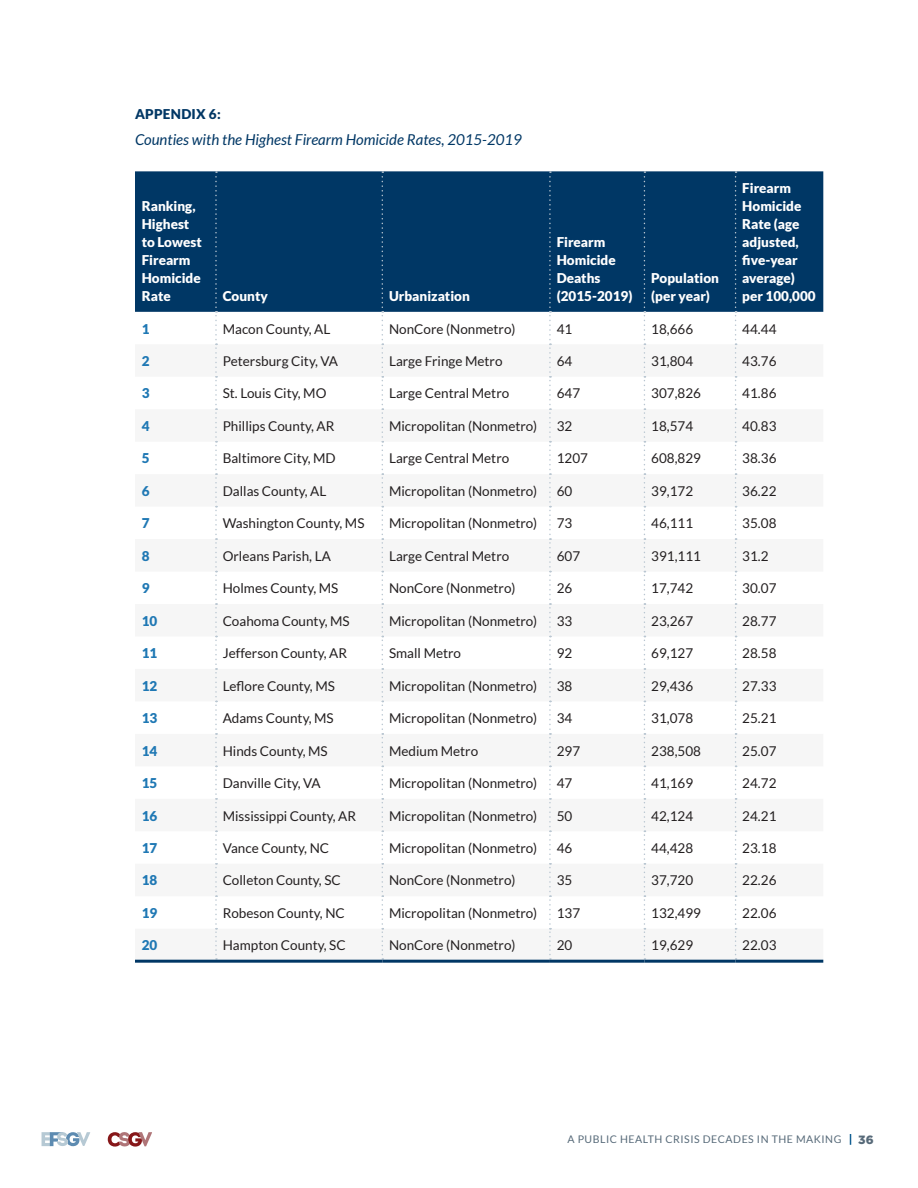
<style>
.page{position:relative;width:918px;height:1188px;background:#fff}
.page>*{position:absolute;margin:0;border:0;box-sizing:border-box;transform-origin:0 0}
.FigureTitle{font:italic 15px "Lato";color:#003765}
.Table_Text{font:13.5px "Lato";color:#231f20}
.Table_H1{font:900 13.5px/18px "Lato";color:#fff}
.Table_H2{font:900 13.5px "Lato";color:#1f78b4}
.Figure{font:900 13.5px "Lato";letter-spacing:.02em;color:#003765}
.t1{font:900 12px "Gotham";color:#576a79}
.t2{font:10.5px "Lato";letter-spacing:.05em;color:#576a79}
</style>
<div class="page">
<svg style="left:42px;top:1132px;width:48px;height:15px"></svg>
<svg style="left:108px;top:1132px;width:44px;height:15px"></svg>
<div style="left:135px;top:171px;width:688px;height:141px;background:#003765"></div>
<svg style="left:215px;top:171px;width:2px;height:789px"></svg>
<svg style="left:382px;top:171px;width:1px;height:789px"></svg>
<svg style="left:549px;top:171px;width:2px;height:789px"></svg>
<svg style="left:644px;top:171px;width:1px;height:789px"></svg>
<svg style="left:735px;top:171px;width:2px;height:789px"></svg>
<hr style="left:135px;top:960px;width:81px;height:3px;background:#003765">
<hr style="left:216px;top:960px;width:166px;height:3px;background:#003765">
<hr style="left:382px;top:960px;width:168px;height:3px;background:#003765">
<hr style="left:550px;top:960px;width:94px;height:3px;background:#003765">
<hr style="left:644px;top:960px;width:92px;height:3px;background:#003765">
<hr style="left:736px;top:960px;width:87px;height:3px;background:#003765">
<p class="Figure" style="left:135px;top:106px;width:87px">APPENDIX 6:</p>
<p class="FigureTitle" style="left:135px;top:131px;width:388px">Counties with the Highest Firearm Homicide Rates, 2015-2019</p>
<p class="Table_H1" style="left:142px;top:197px;width:62px">Ranking,<br>Highest to Lowest<br>Firearm<br>Homicide<br>Rate</p>
<p class="Table_H1" style="left:223px;top:287px;width:47px">County</p>
<p class="Table_H1" style="left:389px;top:287px;width:82px">Urbanization</p>
<p class="Table_H1" style="left:557px;top:233px;width:77px">Firearm<br>Homicide<br>Deaths (2015-2019)</p>
<p class="Table_H1" style="left:651px;top:269px;width:69px">Population (per year)</p>
<p class="Table_H1" style="left:742px;top:179px;width:75px">Firearm<br>Homicide<br>Rate (age adjusted, five-year average) per 100,000</p>
<p class="Table_H2" style="left:142px;top:321px;width:9px">1</p>
<p class="Table_Text" style="left:223px;top:321px;width:109px">Macon County, AL</p>
<p class="Table_Text" style="left:389px;top:321px;width:128px">NonCore (Nonmetro)</p>
<p class="Table_Text" style="left:557px;top:321px;width:17px">41</p>
<p class="Table_Text" style="left:651px;top:321px;width:44px">18,666</p>
<p class="Table_Text" style="left:742px;top:321px;width:36px">44.44</p>
<p class="Table_H2" style="left:142px;top:353px;width:9px">2</p>
<p class="Table_Text" style="left:223px;top:354px;width:117px">Petersburg City, VA</p>
<p class="Table_Text" style="left:389px;top:354px;width:115px">Large Fringe Metro</p>
<p class="Table_Text" style="left:557px;top:354px;width:17px">64</p>
<p class="Table_Text" style="left:651px;top:354px;width:44px">31,804</p>
<p class="Table_Text" style="left:742px;top:354px;width:36px">43.76</p>
<p class="Table_H2" style="left:142px;top:386px;width:9px">3</p>
<p class="Table_Text" style="left:223px;top:386px;width:105px">St. Louis City, MO</p>
<p class="Table_Text" style="left:389px;top:386px;width:122px">Large Central Metro</p>
<p class="Table_Text" style="left:557px;top:386px;width:25px">647</p>
<p class="Table_Text" style="left:651px;top:386px;width:51px">307,826</p>
<p class="Table_Text" style="left:742px;top:386px;width:36px">41.86</p>
<p class="Table_H2" style="left:142px;top:418px;width:9px">4</p>
<p class="Table_Text" style="left:223px;top:418px;width:113px">Phillips County, AR</p>
<p class="Table_Text" style="left:389px;top:418px;width:150px">Micropolitan (Nonmetro)</p>
<p class="Table_Text" style="left:557px;top:418px;width:17px">32</p>
<p class="Table_Text" style="left:651px;top:418px;width:44px">18,574</p>
<p class="Table_Text" style="left:742px;top:418px;width:36px">40.83</p>
<p class="Table_H2" style="left:142px;top:451px;width:9px">5</p>
<p class="Table_Text" style="left:223px;top:451px;width:115px">Baltimore City, MD</p>
<p class="Table_Text" style="left:389px;top:451px;width:122px">Large Central Metro</p>
<p class="Table_Text" style="left:557px;top:451px;width:33px">1207</p>
<p class="Table_Text" style="left:651px;top:451px;width:51px">608,829</p>
<p class="Table_Text" style="left:742px;top:451px;width:36px">38.36</p>
<p class="Table_H2" style="left:142px;top:483px;width:9px">6</p>
<p class="Table_Text" style="left:223px;top:483px;width:105px">Dallas County, AL</p>
<p class="Table_Text" style="left:389px;top:483px;width:150px">Micropolitan (Nonmetro)</p>
<p class="Table_Text" style="left:557px;top:483px;width:17px">60</p>
<p class="Table_Text" style="left:651px;top:483px;width:44px">39,172</p>
<p class="Table_Text" style="left:742px;top:483px;width:36px">36.22</p>
<p class="Table_H2" style="left:142px;top:515px;width:9px">7</p>
<p class="Table_Text" style="left:223px;top:516px;width:143px">Washington County, MS</p>
<p class="Table_Text" style="left:389px;top:516px;width:150px">Micropolitan (Nonmetro)</p>
<p class="Table_Text" style="left:557px;top:516px;width:17px">73</p>
<p class="Table_Text" style="left:651px;top:516px;width:44px">46,111</p>
<p class="Table_Text" style="left:742px;top:516px;width:36px">35.08</p>
<p class="Table_H2" style="left:142px;top:548px;width:9px">8</p>
<p class="Table_Text" style="left:223px;top:548px;width:110px">Orleans Parish, LA</p>
<p class="Table_Text" style="left:389px;top:548px;width:122px">Large Central Metro</p>
<p class="Table_Text" style="left:557px;top:548px;width:25px">607</p>
<p class="Table_Text" style="left:651px;top:548px;width:51px">391,111</p>
<p class="Table_Text" style="left:742px;top:548px;width:28px">31.2</p>
<p class="Table_H2" style="left:142px;top:580px;width:9px">9</p>
<p class="Table_Text" style="left:223px;top:581px;width:117px">Holmes County, MS</p>
<p class="Table_Text" style="left:389px;top:581px;width:128px">NonCore (Nonmetro)</p>
<p class="Table_Text" style="left:557px;top:581px;width:17px">26</p>
<p class="Table_Text" style="left:651px;top:581px;width:44px">17,742</p>
<p class="Table_Text" style="left:742px;top:581px;width:36px">30.07</p>
<p class="Table_H2" style="left:142px;top:613px;width:17px">10</p>
<p class="Table_Text" style="left:223px;top:613px;width:129px">Coahoma County, MS</p>
<p class="Table_Text" style="left:389px;top:613px;width:150px">Micropolitan (Nonmetro)</p>
<p class="Table_Text" style="left:557px;top:613px;width:17px">33</p>
<p class="Table_Text" style="left:651px;top:613px;width:44px">23,267</p>
<p class="Table_Text" style="left:742px;top:613px;width:36px">28.77</p>
<p class="Table_H2" style="left:142px;top:645px;width:17px">11</p>
<p class="Table_Text" style="left:223px;top:646px;width:126px">Jefferson County, AR</p>
<p class="Table_Text" style="left:389px;top:646px;width:74px">Small Metro</p>
<p class="Table_Text" style="left:557px;top:646px;width:17px">92</p>
<p class="Table_Text" style="left:651px;top:646px;width:44px">69,127</p>
<p class="Table_Text" style="left:742px;top:646px;width:36px">28.58</p>
<p class="Table_H2" style="left:142px;top:678px;width:17px">12</p>
<p class="Table_Text" style="left:223px;top:678px;width:114px">Leflore County, MS</p>
<p class="Table_Text" style="left:389px;top:678px;width:150px">Micropolitan (Nonmetro)</p>
<p class="Table_Text" style="left:557px;top:678px;width:17px">38</p>
<p class="Table_Text" style="left:651px;top:678px;width:44px">29,436</p>
<p class="Table_Text" style="left:742px;top:678px;width:36px">27.33</p>
<p class="Table_H2" style="left:142px;top:710px;width:17px">13</p>
<p class="Table_Text" style="left:223px;top:711px;width:112px">Adams County, MS</p>
<p class="Table_Text" style="left:389px;top:711px;width:150px">Micropolitan (Nonmetro)</p>
<p class="Table_Text" style="left:557px;top:711px;width:17px">34</p>
<p class="Table_Text" style="left:651px;top:711px;width:44px">31,078</p>
<p class="Table_Text" style="left:742px;top:711px;width:36px">25.21</p>
<p class="Table_H2" style="left:142px;top:743px;width:17px">14</p>
<p class="Table_Text" style="left:223px;top:743px;width:107px">Hinds County, MS</p>
<p class="Table_Text" style="left:389px;top:743px;width:91px">Medium Metro</p>
<p class="Table_Text" style="left:557px;top:743px;width:25px">297</p>
<p class="Table_Text" style="left:651px;top:743px;width:51px">238,508</p>
<p class="Table_Text" style="left:742px;top:743px;width:36px">25.07</p>
<p class="Table_H2" style="left:142px;top:775px;width:17px">15</p>
<p class="Table_Text" style="left:223px;top:776px;width:99px">Danville City, VA</p>
<p class="Table_Text" style="left:389px;top:776px;width:150px">Micropolitan (Nonmetro)</p>
<p class="Table_Text" style="left:557px;top:776px;width:17px">47</p>
<p class="Table_Text" style="left:651px;top:776px;width:44px">41,169</p>
<p class="Table_Text" style="left:742px;top:776px;width:36px">24.72</p>
<p class="Table_H2" style="left:142px;top:808px;width:17px">16</p>
<p class="Table_Text" style="left:223px;top:808px;width:135px">Mississippi County, AR</p>
<p class="Table_Text" style="left:389px;top:808px;width:150px">Micropolitan (Nonmetro)</p>
<p class="Table_Text" style="left:557px;top:808px;width:17px">50</p>
<p class="Table_Text" style="left:651px;top:808px;width:44px">42,124</p>
<p class="Table_Text" style="left:742px;top:808px;width:36px">24.21</p>
<p class="Table_H2" style="left:142px;top:840px;width:17px">17</p>
<p class="Table_Text" style="left:223px;top:841px;width:108px">Vance County, NC</p>
<p class="Table_Text" style="left:389px;top:841px;width:150px">Micropolitan (Nonmetro)</p>
<p class="Table_Text" style="left:557px;top:841px;width:17px">46</p>
<p class="Table_Text" style="left:651px;top:841px;width:44px">44,428</p>
<p class="Table_Text" style="left:742px;top:841px;width:36px">23.18</p>
<p class="Table_H2" style="left:142px;top:873px;width:17px">18</p>
<p class="Table_Text" style="left:223px;top:873px;width:120px">Colleton County, SC</p>
<p class="Table_Text" style="left:389px;top:873px;width:128px">NonCore (Nonmetro)</p>
<p class="Table_Text" style="left:557px;top:873px;width:17px">35</p>
<p class="Table_Text" style="left:651px;top:873px;width:44px">37,720</p>
<p class="Table_Text" style="left:742px;top:873px;width:36px">22.26</p>
<p class="Table_H2" style="left:142px;top:905px;width:17px">19</p>
<p class="Table_Text" style="left:223px;top:906px;width:124px">Robeson County, NC</p>
<p class="Table_Text" style="left:389px;top:906px;width:150px">Micropolitan (Nonmetro)</p>
<p class="Table_Text" style="left:557px;top:906px;width:25px">137</p>
<p class="Table_Text" style="left:651px;top:906px;width:51px">132,499</p>
<p class="Table_Text" style="left:742px;top:906px;width:36px">22.06</p>
<p class="Table_H2" style="left:142px;top:938px;width:17px">20</p>
<p class="Table_Text" style="left:223px;top:938px;width:124px">Hampton County, SC</p>
<p class="Table_Text" style="left:389px;top:938px;width:128px">NonCore (Nonmetro)</p>
<p class="Table_Text" style="left:557px;top:938px;width:17px">20</p>
<p class="Table_Text" style="left:651px;top:938px;width:44px">19,629</p>
<p class="Table_Text" style="left:742px;top:938px;width:36px">22.03</p>
<p class="t2" style="left:567px;top:1134px;width:276px">A PUBLIC HEALTH CRISIS DECADES IN THE MAKING</p>
<p class="t1" style="left:858px;top:1132px;width:17px">36</p>
</div>
